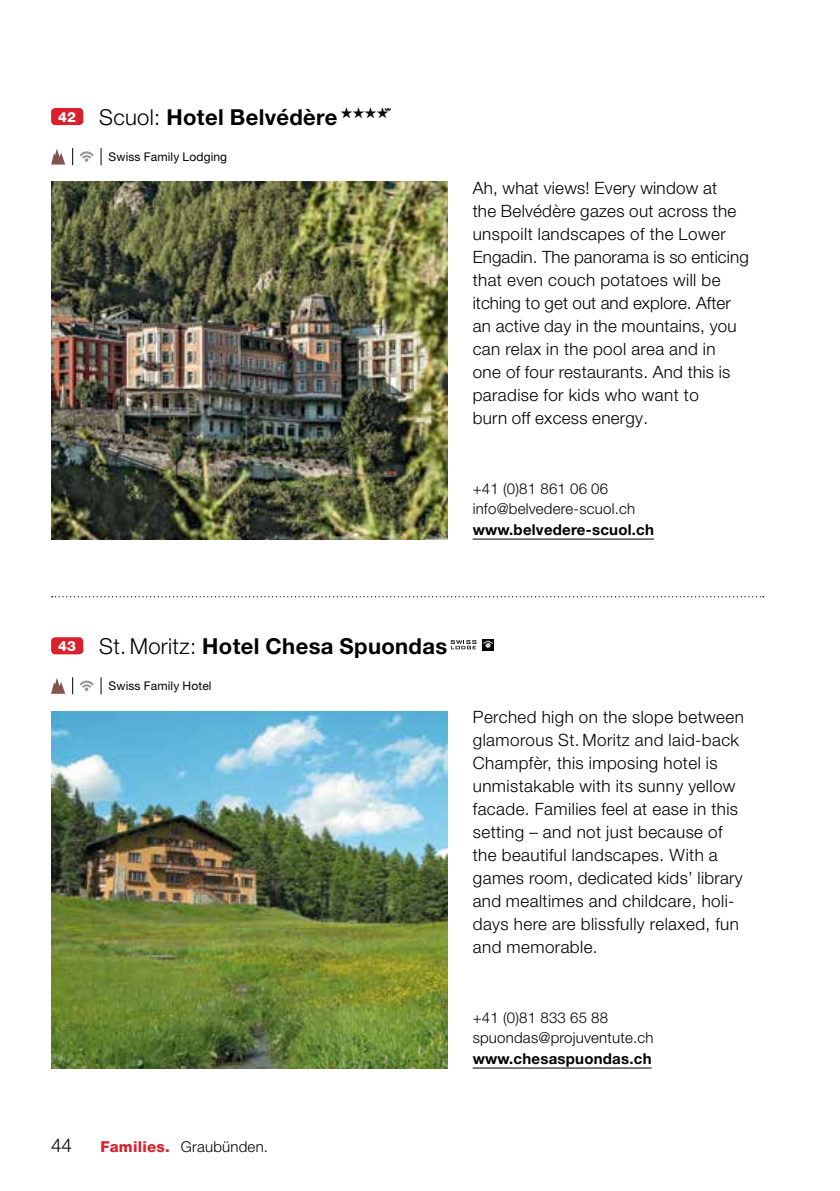
<style>
.page{position:relative;width:840px;height:1191px;background:#fff}
.page>*{position:absolute;margin:0;border:0;box-sizing:border-box;transform-origin:0 0}
.t1{font:700 22px "Helvetica Neue LT Pro";letter-spacing:.015em;color:#000}
.t2{font:300 19px "Helvetica Neue LT Pro";color:#000}
.t3{font:300 17px/23px "Helvetica Neue LT Pro";letter-spacing:.025em;color:#000}
.t4{font:300 15px/20px "Helvetica Neue LT Pro";letter-spacing:.015em;color:#000}
.t5{font:700 15px "Helvetica Neue LT Pro";letter-spacing:.015em;color:#000}
.t6{font:12px "Helvetica Neue LT Pro";letter-spacing:.01em;color:#000}
.s1{font-weight:300}
.s2{font-weight:800;color:#da202c}
</style>
<div class="page">
<img style="left:51px;top:711px;width:396px;height:357px">
<img style="left:51px;top:182px;width:396px;height:357px">
<svg style="left:51px;top:149px;width:14px;height:16px"></svg>
<svg style="left:80px;top:151px;width:14px;height:11px"></svg>
<svg style="left:72px;top:148px;width:1px;height:17px"></svg>
<svg style="left:101px;top:148px;width:1px;height:17px"></svg>
<svg style="left:51px;top:678px;width:14px;height:16px"></svg>
<svg style="left:80px;top:680px;width:14px;height:11px"></svg>
<svg style="left:72px;top:677px;width:1px;height:17px"></svg>
<svg style="left:101px;top:677px;width:1px;height:17px"></svg>
<svg style="left:52px;top:596px;width:711px;height:1px"></svg>
<div style="left:51px;top:637px;width:32px;height:17px;background:#da202c;border-radius:4px"></div>
<svg style="left:450px;top:640px;width:26px;height:9px"></svg>
<div style="left:482px;top:639px;width:11px;height:11px;background:#000"></div>
<svg style="left:483px;top:640px;width:9px;height:8px"></svg>
<div style="left:51px;top:108px;width:32px;height:17px;background:#da202c;border-radius:4px"></div>
<hr style="left:472px;top:539px;width:181px;height:1px;background:#000">
<hr style="left:472px;top:1067px;width:179px;height:1px;background:#000">
<p class="t1" style="left:58px;top:103px;width:336px"><sup>42</sup> <span class="s1">Scuol:</span> Hotel Belvédère <sup>À</sup></p>
<p class="t6" style="left:108px;top:149px;width:120px">Swiss Family Lodging</p>
<p class="t3" style="left:472px;top:176px;width:277px">Ah, what views! Every window at<br>the Belvédère gazes out across the unspoilt landscapes of the Lower<br>Engadin. The panorama is so enticing that even couch potatoes will be itching to get out and explore. After an active day in the mountains, you can relax in the pool area and in<br>one of four restaurants. And this is paradise for kids who want to<br>burn off excess energy.</p>
<p class="t4" style="left:472px;top:478px;width:164px">+41 (0)81 861 06 06 info@belvedere-scuol.ch</p>
<p class="t5" style="left:472px;top:520px;width:183px">www.belvedere-scuol.ch</p>
<p class="t1" style="left:58px;top:632px;width:390px"><sup>43</sup> <span class="s1">St. Moritz:</span> Hotel Chesa Spuondas</p>
<p class="t6" style="left:108px;top:678px;width:104px">Swiss Family Hotel</p>
<p class="t3" style="left:472px;top:705px;width:272px">Perched high on the slope between glamorous St. Moritz and laid-back Champfèr, this imposing hotel is unmistakable with its sunny yellow facade. Families feel at ease in this setting – and not just because of the beautiful landscapes. With a games room, dedicated kids’ library and mealtimes and childcare, holi&shy;days here are blissfully relaxed, fun and memorable.</p>
<p class="t4" style="left:472px;top:1007px;width:182px">+41 (0)81 833 65 88 spuondas@projuventute.ch</p>
<p class="t5" style="left:472px;top:1049px;width:180px">www.chesaspuondas.ch</p>
<p class="t2" style="left:51px;top:1134px;width:23px">44</p>
<p class="t4" style="left:100px;top:1136px;width:169px"><span class="s2">Families.</span> Graubünden.</p>
</div>
